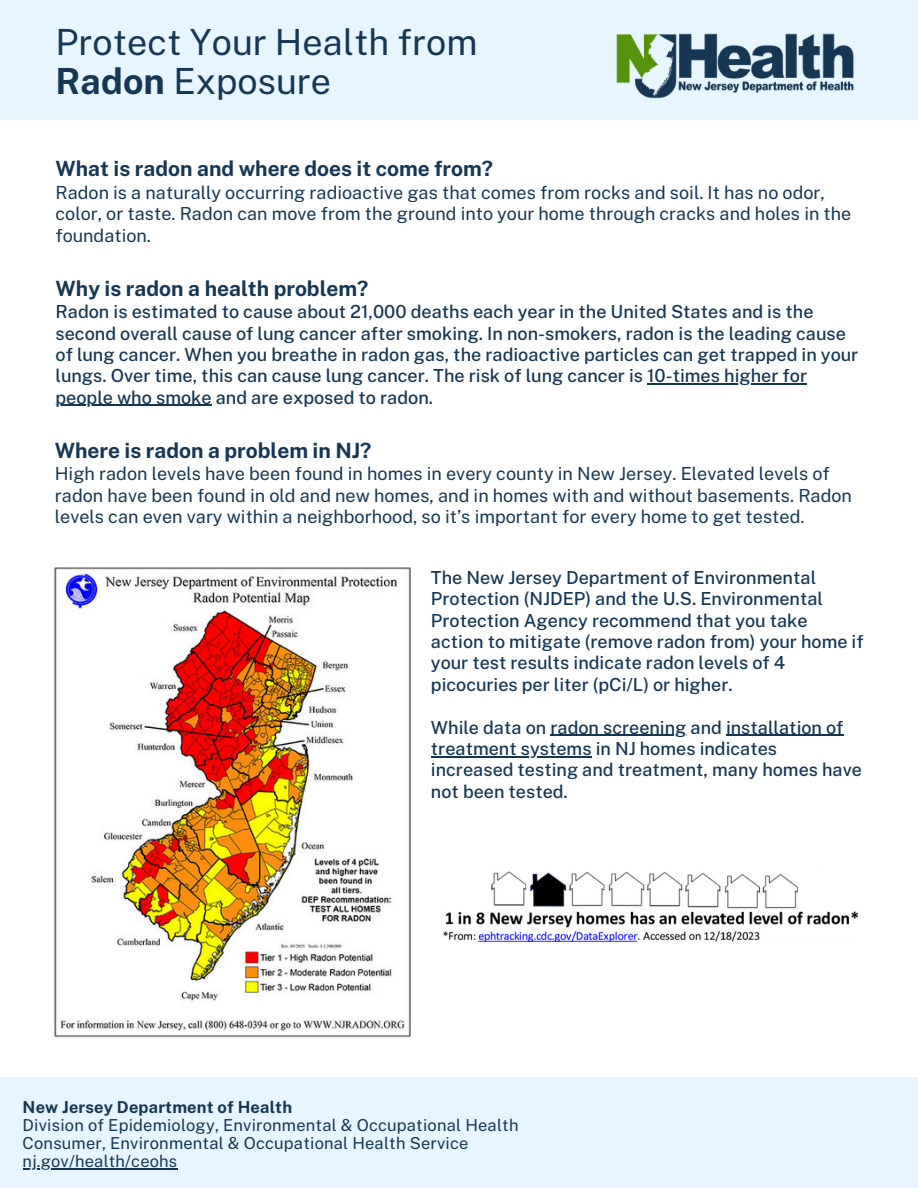
<style>
.page{position:relative;width:918px;height:1188px;background:#fff}
.page>*{position:absolute;margin:0;border:0;box-sizing:border-box;transform-origin:0 0}
.t1{font:36px/38.2px "Public Sans";color:#163753}
.t2{font:700 21px "Public Sans";color:#163753}
.t3{font:500 18px/21.3px "Public Sans";color:#163753}
.t4{font:18px/21.3px "Public Sans";color:#163753}
.t5{font:16.5px "Public Sans";letter-spacing:.01em;color:#163753}
.t6{font:700 16.5px "Public Sans";letter-spacing:.01em;color:#163753}
.s1{font-weight:700}
</style>
<div class="page">
<div style="left:0;top:0;width:918px;height:120px;background:#e6f5fe"></div>
<div style="left:0;top:1077px;width:918px;height:111px;background:#e6f5fe"></div>
<img style="left:54px;top:567px;width:357px;height:471px">
<img style="left:443px;top:871px;width:415px;height:71px">
<img style="left:616px;top:33px;width:238px;height:66px">
<hr style="left:647px;top:383px;width:160px;height:2px;background:#163753">
<hr style="left:56px;top:405px;width:156px;height:1px;background:#163753">
<hr style="left:23px;top:1168px;width:155px;height:1px;background:#163753">
<hr style="left:550px;top:735px;width:136px;height:1px;background:#163753">
<hr style="left:726px;top:735px;width:118px;height:1px;background:#163753">
<hr style="left:431px;top:756px;width:161px;height:1px;background:#163753">
<p class="t1" style="left:56px;top:23px;width:424px">Protect Your Health from<br><span class="s1">Radon</span> Exposure</p>
<p class="t2" style="left:56px;top:156px;width:439px">What is radon and where does it come from?</p>
<h2 class="t4" style="left:56px;top:182px;width:797px">Radon is a naturally occurring radioactive gas that comes from rocks and soil. It has no odor, color, or taste. Radon can move from the ground into your home through cracks and holes in the foundation.</h2>
<p class="t2" style="left:56px;top:276px;width:314px">Why is radon a health problem?</p>
<p class="t3" style="left:56px;top:301px;width:804px">Radon is estimated to cause about 21,000 deaths each year in the United States and is the second overall cause of lung cancer after smoking. In non-smokers, radon is the leading cause of lung cancer. When you breathe in radon gas, the radioactive particles can get trapped in your lungs. Over time, this can cause lung cancer. The risk of lung cancer is 10-times higher for</p>
<p class="t3" style="left:56px;top:387px;width:379px">people who smoke and are exposed to radon.</p>
<h1 class="t2" style="left:55px;top:438px;width:318px">Where is radon a problem in NJ?</h1>
<p class="t4" style="left:55px;top:463px;width:799px">High radon levels have been found in homes in every county in New Jersey. Elevated levels of radon have been found in old and new homes, and in homes with and without basements. Radon levels can even vary within a neighborhood, so it’s important for every home to get tested.</p>
<p class="t3" style="left:431px;top:567px;width:434px">The New Jersey Department of Environmental Protection (NJDEP) and the U.S. Environmental Protection Agency recommend that you take action to mitigate (remove radon from) your home if your test results indicate radon levels of 4 picocuries per liter (pCi/L) or higher.</p>
<p class="t3" style="left:431px;top:716px;width:414px">While data on radon screening and installation of</p>
<p class="t3" style="left:431px;top:738px;width:433px">treatment systems in NJ homes indicates increased testing and treatment, many homes have not been tested.</p>
<h2 class="t6" style="left:23px;top:1097px;width:271px">New Jersey Department of Health</h2>
<h2 class="t5" style="left:23px;top:1115px;width:497px">Division of Epidemiology, Environmental &amp; Occupational Health</h2>
<p class="t5" style="left:23px;top:1133px;width:447px">Consumer, Environmental &amp; Occupational Health Service</p>
<p class="t5" style="left:23px;top:1151px;width:156px">nj.gov/health/ceohs</p>
</div>
